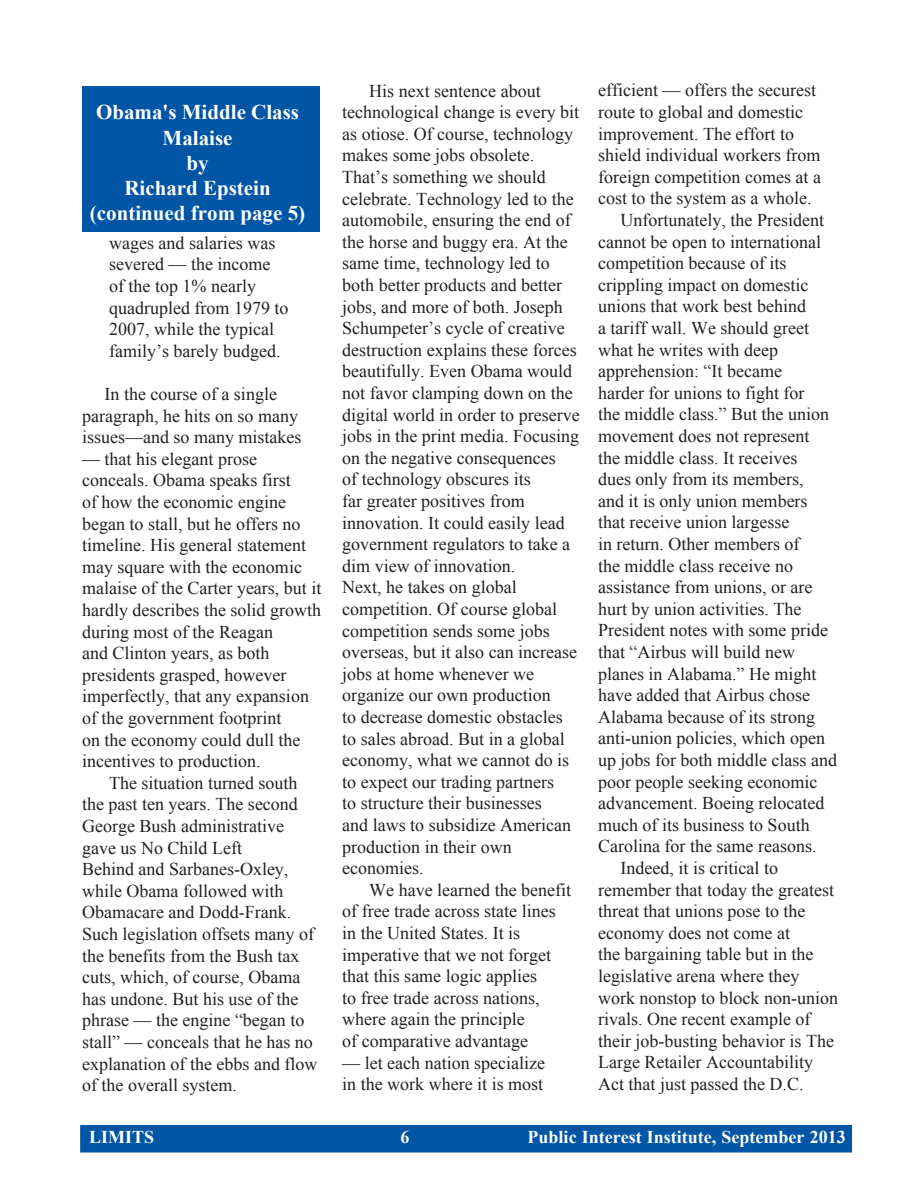
<style>
.page{position:relative;width:918px;height:1188px;background:#fff}
.page>*{position:absolute;margin:0;border:0;box-sizing:border-box;transform-origin:0 0}
.t1{font:700 21px "Times New Roman";color:#fff}
.Default{font:18px/21.6px "Times New Roman";color:#231f20}
.t2{font:700 18px "Times New Roman";color:#fff}
</style>
<div class="page">
<div style="left:81px;top:1126px;width:770px;height:26px;background:#0155a5"></div>
<div style="left:80px;top:1125px;width:772px;height:28px;border:2px solid #0155a5"></div>
<div style="left:82px;top:86px;width:238px;height:145px;background:#0155a5"></div>
<p class="t1" style="left:96px;top:98px;width:205px">Obama's Middle Class</p>
<p class="t1" style="left:163px;top:123px;width:71px">Malaise</p>
<p class="t1" style="left:186px;top:148px;width:24px">by</p>
<p class="t1" style="left:124px;top:174px;width:148px">Richard Epstein</p>
<p class="t1" style="left:90px;top:199px;width:217px">(continued from page 5)</p>
<p class="Default" style="left:109px;top:232px;width:181px">wages and salaries was severed — the income of the top 1% nearly quadrupled from 1979 to<br>2007, while the typical family’s barely budged.</p>
<p class="Default" style="left:82px;top:383px;width:221px;text-align:center">In the course of a single paragraph, he hits on so many issues—and so many mistakes</p>
<p class="Default" style="left:82px;top:448px;width:241px">— that his elegant prose conceals. Obama speaks first<br>of how the economic engine began to stall, but he offers no timeline. His general statement may square with the economic malaise of the Carter years, but it hardly describes the solid growth during most of the Reagan<br>and Clinton years, as both presidents grasped, however imperfectly, that any expansion of the government footprint<br>on the economy could dull the incentives to production.</p>
<p class="Default" style="left:82px;top:772px;width:237px;text-indent:27px">The situation turned south the past ten years. The second<br>George Bush administrative gave us No Child Left<br>Behind and Sarbanes-Oxley, while Obama followed with<br>Obamacare and Dodd-Frank.<br>Such legislation offsets many of the benefits from the Bush tax cuts, which, of course, Obama has undone. But his use of the phrase — the engine “began to stall” — conceals that he has no explanation of the ebbs and flow of the overall system.</p>
<p class="Default" style="left:342px;top:79px;width:239px;text-indent:27px">His next sentence about technological change is every bit as otiose. Of course, technology makes some jobs obsolete.<br>That’s something we should celebrate. Technology led to the automobile, ensuring the end of the horse and buggy era. At the same time, technology led to both better products and better jobs, and more of both. Joseph<br>Schumpeter’s cycle of creative destruction explains these forces beautifully. Even Obama would not favor clamping down on the digital world in order to preserve jobs in the print media. Focusing on the negative consequences<br>of technology obscures its<br>far greater positives from innovation. It could easily lead government regulators to take a dim view of innovation.</p>
<p class="Default" style="left:342px;top:576px;width:236px">Next, he takes on global competition. Of course global competition sends some jobs overseas, but it also can increase jobs at home whenever we organize our own production<br>to decrease domestic obstacles to sales abroad. But in a global economy, what we cannot do is to expect our trading partners<br>to structure their businesses<br>and laws to subsidize American production in their own economies.</p>
<p class="Default" style="left:342px;top:879px;width:230px;text-indent:27px">We have learned the benefit of free trade across state lines in the United States. It is imperative that we not forget that this same logic applies<br>to free trade across nations, where again the principle<br>of comparative advantage</p>
<p class="Default" style="left:342px;top:1051px;width:204px">— let each nation specialize in the work where it is most</p>
<p class="Default" style="left:598px;top:79px;width:224px">efficient — offers the securest route to global and domestic improvement. The effort to shield individual workers from foreign competition comes at a cost to the system as a whole.</p>
<p class="Default" style="left:598px;top:209px;width:240px;text-indent:22px">Unfortunately, the President cannot be open to international competition because of its crippling impact on domestic unions that work best behind<br>a tariff wall. We should greet what he writes with deep apprehension: “It became<br>harder for unions to fight for<br>the middle class.” But the union movement does not represent<br>the middle class. It receives<br>dues only from its members,<br>and it is only union members that receive union largesse<br>in return. Other members of<br>the middle class receive no assistance from unions, or are hurt by union activities. The<br>President notes with some pride that “Airbus will build new planes in Alabama.” He might have added that Airbus chose<br>Alabama because of its strong anti-union policies, which open up jobs for both middle class and poor people seeking economic advancement. Boeing relocated much of its business to South<br>Carolina for the same reasons.</p>
<p class="Default" style="left:598px;top:857px;width:241px;text-indent:22px">Indeed, it is critical to remember that today the greatest threat that unions pose to the economy does not come at<br>the bargaining table but in the legislative arena where they work nonstop to block non-union rivals. One recent example of their job-busting behavior is The<br>Large Retailer Accountability<br>Act that just passed the D.C.</p>
<p class="t2" style="left:89px;top:1125px;width:67px">LIMITS</p>
<p class="t2" style="left:528px;top:1125px;width:320px">Public Interest Institute, September 2013</p>
</div>
